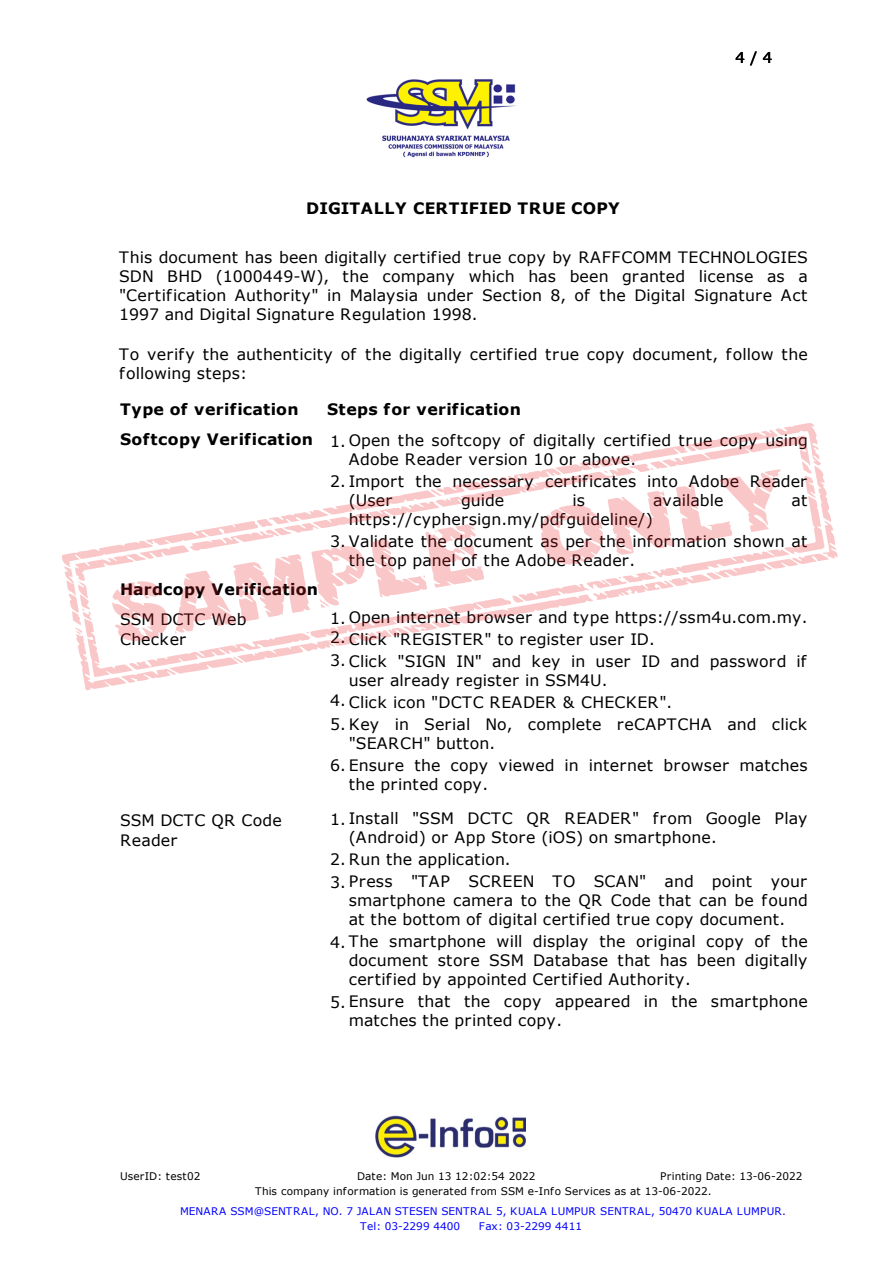
<style>
.page{position:relative;width:893px;height:1263px;background:#fff}
.page>*{position:absolute;margin:0;border:0;box-sizing:border-box;transform-origin:0 0}
.t1{font:15.75px/19px "Verdana";letter-spacing:.01em;color:#000}
.t2{font:700 15.75px "Verdana";letter-spacing:.015em;color:#000}
.t3{font:15px "Verdana";color:#000}
.t4{font:10.5px/15px "Verdana";color:#000}
.t5{font:10.5px/15px "Verdana";letter-spacing:.005em;color:#00f}
.s1{font-weight:700}
</style>
<div class="page">
<img style="left:375px;top:1116px;width:150px;height:42px">
<img style="left:366px;top:79px;width:150px;height:79px">
<svg style="left:62px;top:423px;width:775px;height:267px"></svg>
<p class="t3" style="left:735px;top:48px;width:39px">4 / 4</p>
<p class="t2" style="left:306px;top:198px;width:315px">DIGITALLY CERTIFIED TRUE COPY</p>
<p class="t1" style="left:119px;top:247px;width:690px;text-align:justify">This document has been digitally certified true copy by RAFFCOMM TECHNOLOGIES SDN BHD (1000449-W), the company which has been granted license as a "Certification Authority" in Malaysia under Section 8, of the Digital Signature Act 1997 and Digital Signature Regulation 1998.</p>
<p class="t1" style="left:119px;top:344px;width:690px">To verify the authenticity of the digitally certified true copy document, follow the following steps:</p>
<p class="t2" style="left:120px;top:400px;width:180px">Type of verification</p>
<p class="t1" style="left:120px;top:394px;width:689px;line-height:30.8px;text-indent:207px"><span class="s1">Steps for verification<br>Softcopy Verification</span> 1. Open the softcopy of digitally certified true copy using</p>
<p class="t1" style="left:349px;top:449px;width:289px">Adobe Reader version 10 or above.</p>
<p class="t1" style="left:349px;top:471px;width:460px;text-indent:-19px">2. Import the necessary certificates into Adobe Reader (User</p>
<p class="t1" style="left:461px;top:490px;width:45px">guide</p>
<p class="t1" style="left:572px;top:490px;width:14px">is</p>
<p class="t1" style="left:653px;top:490px;width:72px">available</p>
<p class="t1" style="left:792px;top:490px;width:17px">at</p>
<p class="t1" style="left:349px;top:509px;width:306px">https://cyphersign.my/pdfguideline/)</p>
<p class="t1" style="left:349px;top:531px;width:460px;text-indent:-19px">3. Validate the document as per the information shown at the top panel of the Adobe Reader.</p>
<p class="t2" style="left:120px;top:580px;width:199px">Hardcopy Verification</p>
<p class="t1" style="left:120px;top:609px;width:128px;line-height:19.5px">SSM DCTC Web<br>Checker</p>
<p class="t1" style="left:330px;top:607px;width:479px">1. Open internet browser and type https://ssm4u.com.my.</p>
<p class="t1" style="left:330px;top:629px;width:326px">2. Click "REGISTER" to register user ID.</p>
<p class="t1" style="left:349px;top:651px;width:459px;text-indent:-19px">3. Click "SIGN IN" and key in user ID and password if user already register in SSM4U.</p>
<p class="t1" style="left:330px;top:692px;width:344px">4. Click icon "DCTC READER &amp; CHECKER".</p>
<p class="t1" style="left:349px;top:714px;width:460px;text-indent:-19px">5. Key in Serial No, complete reCAPTCHA and click "SEARCH" button.</p>
<p class="t1" style="left:349px;top:755px;width:460px;text-indent:-19px">6. Ensure the copy viewed in internet browser matches the printed copy.</p>
<p class="t1" style="left:120px;top:810px;width:163px;line-height:19.5px">SSM DCTC QR Code<br>Reader</p>
<p class="t1" style="left:349px;top:808px;width:460px;text-indent:-19px">1. Install "SSM DCTC QR READER" from Google Play (Android) or App Store (iOS) on smartphone.</p>
<p class="t1" style="left:330px;top:849px;width:182px">2. Run the application.</p>
<p class="t1" style="left:349px;top:871px;width:461px;text-align:justify;text-indent:-19px">3. Press "TAP SCREEN TO SCAN" and point your smartphone camera to the QR Code that can be found at the bottom of digital certified true copy document.</p>
<p class="t1" style="left:349px;top:931px;width:461px;text-align:justify;text-indent:-19px">4. The smartphone will display the original copy of the document store SSM Database that has been digitally certified by appointed Certified Authority.</p>
<p class="t1" style="left:349px;top:991px;width:461px;text-indent:-19px">5. Ensure that the copy appeared in the smartphone matches the printed copy.</p>
<p class="t4" style="left:120px;top:1169px;width:82px">UserID: test02</p>
<p class="t4" style="left:357px;top:1169px;width:180px">Date: Mon Jun 13 12:02:54 2022</p>
<p class="t4" style="left:255px;top:1169px;width:549px;text-indent:405px">Printing Date: 13-06-2022<br>This company information is generated from SSM e-Info Services as at 13-06-2022.</p>
<p class="t5" style="left:360px;top:1203px;width:428px;text-indent:-180px">MENARA SSM@SENTRAL, NO. 7 JALAN STESEN SENTRAL 5, KUALA LUMPUR SENTRAL, 50470 KUALA LUMPUR.<br>Tel: 03-2299 4400</p>
<p class="t5" style="left:479px;top:1218px;width:105px">Fax: 03-2299 4411</p>
</div>
